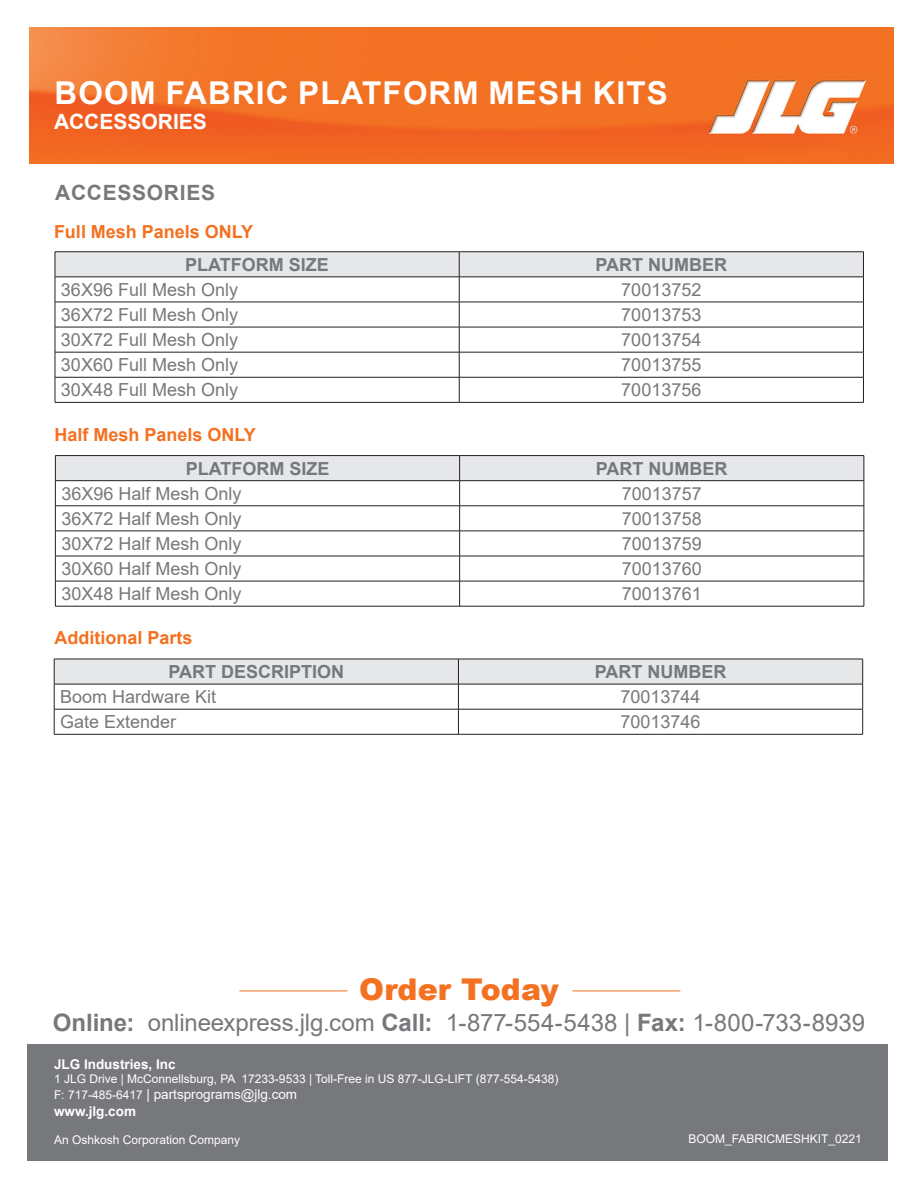
<style>
.page{position:relative;width:918px;height:1188px;background:#fff}
.page>*{position:absolute;margin:0;border:0;box-sizing:border-box;transform-origin:0 0}
.t1{font:700 31.5px "Arial";letter-spacing:.035em;color:#fff}
.jlg-COLOR_text{font:900 30px "Arial";color:#f37121}
.jlg-COLOR_text-2{font:24px "Arial";letter-spacing:-.005em;color:#76787b}
.t2{font:700 21px "Arial";color:#fff}
.t3{font:700 21px "Arial";letter-spacing:.035em;color:#76787b}
.t4{font:18px "Arial";color:#76787b}
.t5{font:700 18px "Arial";color:#76787b}
.t6{font:700 18px "Arial";color:#f37121}
.t7{font:13.5px "Arial";color:#fff}
.t8{font:700 13.5px "Arial";color:#fff}
.t9{font:12px "Arial";color:#fff}
.s1{font-weight:700}
.s2{font-size:12px}
</style>
<div class="page">
<img style="left:29px;top:27px;width:864px;height:136px">
<hr style="left:572px;top:991px;width:108px;height:1px;background:#f37121">
<hr style="left:239px;top:991px;width:108px;height:1px;background:#f37121">
<div style="left:27px;top:1044px;width:861px;height:117px;background:#76787b"></div>
<hr style="left:55px;top:251px;width:404px;height:1px;background:#231f20">
<hr style="left:459px;top:251px;width:405px;height:1px;background:#231f20">
<svg style="left:55px;top:252px;width:809px;height:150px"></svg>
<hr style="left:55px;top:402px;width:404px;height:1px;background:#231f20">
<hr style="left:459px;top:402px;width:405px;height:1px;background:#231f20">
<hr style="left:55px;top:455px;width:405px;height:1px;background:#231f20">
<hr style="left:460px;top:455px;width:404px;height:1px;background:#231f20">
<svg style="left:55px;top:456px;width:810px;height:150px"></svg>
<hr style="left:55px;top:606px;width:405px;height:1px;background:#231f20">
<hr style="left:460px;top:606px;width:404px;height:1px;background:#231f20">
<svg style="left:54px;top:659px;width:809px;height:75px"></svg>
<hr style="left:54px;top:734px;width:404px;height:1px;background:#231f20">
<hr style="left:458px;top:734px;width:405px;height:1px;background:#231f20">
<p class="t1" style="left:55px;top:71px;width:615px">BOOM FABRIC PLATFORM MESH KITS</p>
<p class="t2" style="left:54px;top:107px;width:154px">ACCESSORIES</p>
<p class="t3" style="left:55px;top:178px;width:161px">ACCESSORIES</p>
<p class="t6" style="left:54px;top:219px;width:201px">Full Mesh Panels ONLY</p>
<p class="t5" style="left:185px;top:252px;width:145px">PLATFORM SIZE</p>
<p class="t5" style="left:596px;top:252px;width:133px">PART NUMBER</p>
<p class="t4" style="left:61px;top:277px;width:179px">36X96 Full Mesh Only</p>
<p class="t4" style="left:621px;top:277px;width:82px">70013752</p>
<p class="t4" style="left:61px;top:302px;width:179px">36X72 Full Mesh Only</p>
<p class="t4" style="left:621px;top:302px;width:82px">70013753</p>
<p class="t4" style="left:61px;top:327px;width:179px">30X72 Full Mesh Only</p>
<p class="t4" style="left:621px;top:327px;width:82px">70013754</p>
<p class="t4" style="left:61px;top:353px;width:179px">30X60 Full Mesh Only</p>
<p class="t4" style="left:621px;top:353px;width:82px">70013755</p>
<p class="t4" style="left:61px;top:378px;width:179px">30X48 Full Mesh Only</p>
<p class="t4" style="left:621px;top:378px;width:82px">70013756</p>
<p class="t6" style="left:54px;top:422px;width:203px">Half Mesh Panels ONLY</p>
<p class="t5" style="left:186px;top:456px;width:145px">PLATFORM SIZE</p>
<p class="t5" style="left:596px;top:456px;width:133px">PART NUMBER</p>
<p class="t4" style="left:61px;top:481px;width:182px">36X96 Half Mesh Only</p>
<p class="t4" style="left:622px;top:481px;width:82px">70013757</p>
<p class="t4" style="left:61px;top:506px;width:182px">36X72 Half Mesh Only</p>
<p class="t4" style="left:622px;top:506px;width:82px">70013758</p>
<p class="t4" style="left:61px;top:531px;width:182px">30X72 Half Mesh Only</p>
<p class="t4" style="left:622px;top:531px;width:82px">70013759</p>
<p class="t4" style="left:61px;top:556px;width:182px">30X60 Half Mesh Only</p>
<p class="t4" style="left:622px;top:556px;width:82px">70013760</p>
<p class="t4" style="left:61px;top:581px;width:182px">30X48 Half Mesh Only</p>
<p class="t4" style="left:622px;top:581px;width:82px">70013761</p>
<p class="t6" style="left:54px;top:625px;width:140px">Additional Parts</p>
<p class="t5" style="left:168px;top:659px;width:177px">PART DESCRIPTION</p>
<p class="t5" style="left:595px;top:659px;width:133px">PART NUMBER</p>
<p class="t4" style="left:60px;top:684px;width:158px">Boom Hardware Kit</p>
<p class="t4" style="left:621px;top:684px;width:82px">70013744</p>
<p class="t4" style="left:60px;top:710px;width:118px">Gate Extender</p>
<p class="t4" style="left:621px;top:710px;width:82px">70013746</p>
<p class="jlg-COLOR_text" style="left:359px;top:967px;width:201px">Order Today</p>
<p class="jlg-COLOR_text-2" style="left:53px;top:1006px;width:814px"><span class="s1">Online:</span> onlineexpress.jlg.com <span class="s1">Call:</span> 1-877-554-5438 | <span class="s1">Fax:</span> 1-800-733-8939</p>
<p class="t8" style="left:54px;top:1055px;width:123px">JLG Industries, Inc</p>
<p class="t9" style="left:54px;top:1071px;width:506px">1 JLG Drive | McConnellsburg, PA 17233-9533 | Toll-Free in US 877-JLG-LIFT (877-554-5438)</p>
<p class="t7" style="left:54px;top:1085px;width:245px"><span class="s2">F: 717-485-6417</span> | partsprograms@jlg.com</p>
<p class="t8" style="left:54px;top:1101px;width:84px">www.jlg.com</p>
<p class="t9" style="left:54px;top:1132px;width:188px">An Oshkosh Corporation Company</p>
<p class="t9" style="left:689px;top:1130px;width:175px">BOOM_FABRICMESHKIT_0221</p>
</div>
